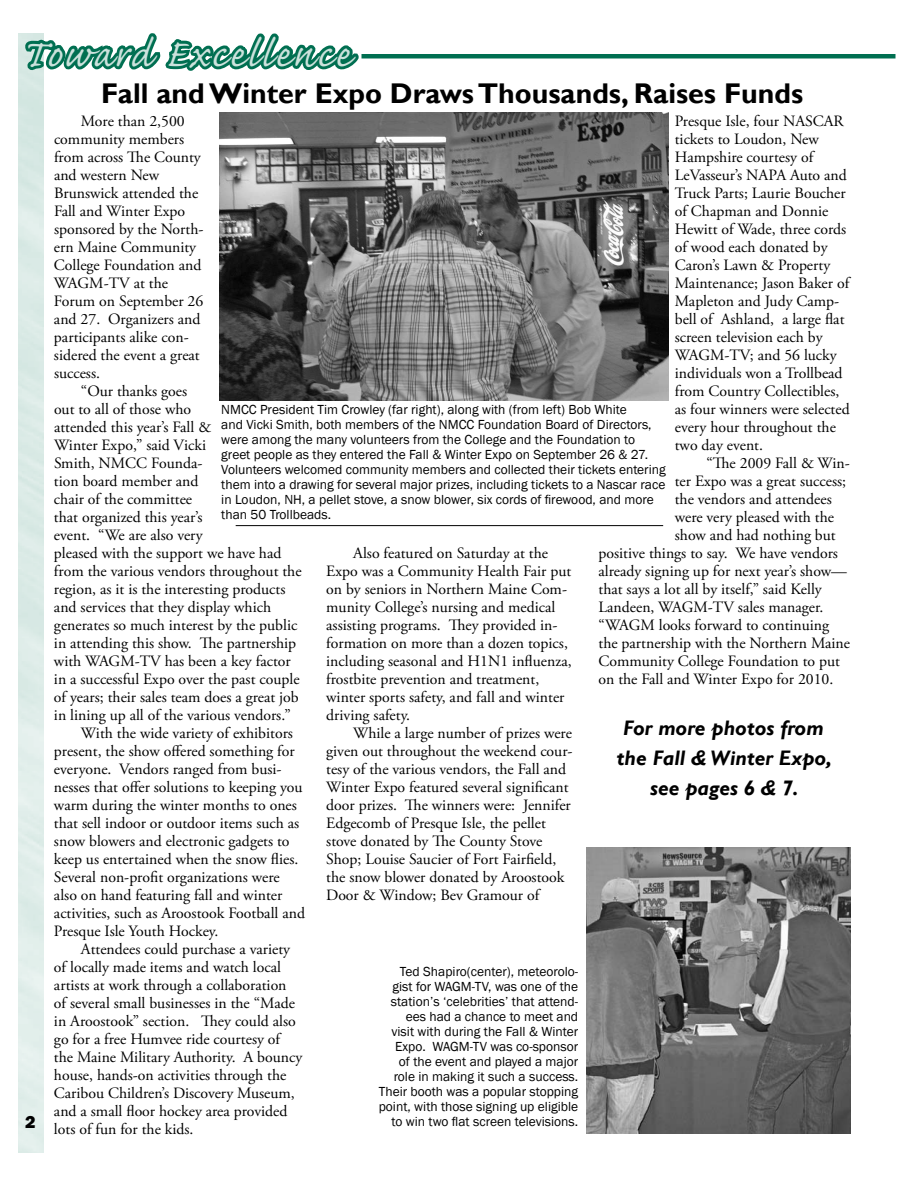
<style>
.page{position:relative;width:918px;height:1188px;background:#fff}
.page>*{position:absolute;margin:0;border:0;box-sizing:border-box;transform-origin:0 0}
.t1{font:49.5px "Caflisch Script Pro";letter-spacing:.05em;color:#cce2dc}
.t2{font:700 28.5px "Gill Sans";color:#000}
.t3{font:italic 700 21px/30px "Gill Sans";color:#000;text-align:center}
.t4{font:800 18px "Franklin Gothic";color:#000}
.t5{font:15.75px/18px "Adobe Garamond Pro";color:#000}
.t6{font:13.5px/15px "Franklin Gothic";color:#000}
</style>
<div class="page">
<hr style="left:362px;top:54px;width:534px;height:4px;background:#006f51">
<svg style="left:23px;top:33px;width:336px;height:43px"></svg>
<img style="left:586px;top:847px;width:264px;height:287px">
<img style="left:219px;top:112px;width:449px;height:289px">
<hr style="left:236px;top:525px;width:427px;height:1px;background:#000">
<h1 class="t1" style="left:21px;top:28px;width:330px">Toward Excellence</h1>
<p class="t4" style="left:25px;top:1110px;width:12px">2</p>
<h2 class="t2" style="left:101px;top:76px;width:704px">Fall and Winter Expo Draws Thousands, Raises Funds</h2>
<p class="t5" style="left:54px;top:113px;width:151px;text-indent:27px">More than 2,500 community members from across The County and western New<br>Brunswick attended the<br>Fall and Winter Expo sponsored by the North&shy;ern Maine Community<br>College Foundation and<br>WAGM-TV at the<br>Forum on September 26 and 27. Organizers and participants alike con&shy;sidered the event a great success.</p>
<p class="t5" style="left:81px;top:383px;width:108px">“Our thanks goes</p>
<p class="t5" style="left:54px;top:401px;width:139px">out to all of those who</p>
<p class="t5" style="left:54px;top:419px;width:159px">attended this year’s Fall &amp;</p>
<p class="t5" style="left:54px;top:437px;width:154px">Winter Expo,” said Vicki</p>
<p class="t5" style="left:54px;top:455px;width:150px">Smith, NMCC Founda-</p>
<p class="t5" style="left:54px;top:473px;width:146px">tion board member and</p>
<p class="t5" style="left:54px;top:491px;width:140px">chair of the committee</p>
<p class="t5" style="left:54px;top:509px;width:150px">that organized this year’s</p>
<p class="t5" style="left:54px;top:527px;width:150px">event. “We are also very</p>
<p class="t5" style="left:54px;top:545px;width:229px">pleased with the support we have had</p>
<p class="t5" style="left:54px;top:563px;width:249px">from the various vendors throughout the</p>
<p class="t5" style="left:54px;top:581px;width:233px">region, as it is the interesting products</p>
<p class="t5" style="left:54px;top:599px;width:219px">and services that they display which</p>
<p class="t5" style="left:54px;top:617px;width:245px">generates so much interest by the public</p>
<p class="t5" style="left:54px;top:635px;width:244px">in attending this show. The partnership</p>
<p class="t5" style="left:54px;top:653px;width:238px">with WAGM-TV has been a key factor</p>
<p class="t5" style="left:54px;top:671px;width:247px">in a successful Expo over the past couple</p>
<p class="t5" style="left:54px;top:689px;width:246px">of years; their sales team does a great job</p>
<p class="t5" style="left:54px;top:707px;width:238px">in lining up all of the various vendors.”</p>
<p class="t5" style="left:81px;top:725px;width:213px">With the wide variety of exhibitors</p>
<p class="t5" style="left:54px;top:743px;width:242px">present, the show offered something for</p>
<p class="t5" style="left:54px;top:761px;width:229px">everyone. Vendors ranged from busi-</p>
<p class="t5" style="left:54px;top:779px;width:250px">nesses that offer solutions to keeping you</p>
<p class="t5" style="left:54px;top:797px;width:244px">warm during the winter months to ones</p>
<p class="t5" style="left:54px;top:815px;width:247px">that sell indoor or outdoor items such as</p>
<p class="t5" style="left:54px;top:833px;width:237px">snow blowers and electronic gadgets to</p>
<p class="t5" style="left:54px;top:851px;width:246px">keep us entertained when the snow flies.</p>
<p class="t5" style="left:54px;top:869px;width:227px">Several non-profit organizations were</p>
<p class="t5" style="left:54px;top:887px;width:230px">also on hand featuring fall and winter</p>
<p class="t5" style="left:54px;top:905px;width:253px">activities, such as Aroostook Football and</p>
<p class="t5" style="left:54px;top:923px;width:166px">Presque Isle Youth Hockey.</p>
<p class="t5" style="left:81px;top:941px;width:211px">Attendees could purchase a variety</p>
<p class="t5" style="left:54px;top:959px;width:229px">of locally made items and watch local</p>
<p class="t5" style="left:54px;top:977px;width:234px">artists at work through a collaboration</p>
<p class="t5" style="left:54px;top:995px;width:242px">of several small businesses in the “Made</p>
<p class="t5" style="left:54px;top:1013px;width:243px">in Aroostook” section. They could also</p>
<p class="t5" style="left:54px;top:1031px;width:228px">go for a free Humvee ride courtesy of</p>
<p class="t5" style="left:54px;top:1049px;width:250px">the Maine Military Authority. A bouncy</p>
<p class="t5" style="left:54px;top:1067px;width:234px">house, hands-on activities through the</p>
<p class="t5" style="left:54px;top:1085px;width:242px">Caribou Children’s Discovery Museum,</p>
<p class="t5" style="left:54px;top:1103px;width:235px">and a small floor hockey area provided</p>
<p class="t5" style="left:54px;top:1121px;width:141px">lots of fun for the kids.</p>
<p class="t5" style="left:675px;top:113px;width:176px">Presque Isle, four NASCAR tickets to Loudon, New<br>Hampshire courtesy of<br>LeVasseur’s NAPA Auto and<br>Truck Parts; Laurie Boucher of Chapman and Donnie<br>Hewitt of Wade, three cords of wood each donated by<br>Caron’s Lawn &amp; Property<br>Maintenance; Jason Baker of<br>Mapleton and Judy Camp&shy;bell of Ashland, a large flat screen television each by<br>WAGM-TV; and 56 lucky individuals won a Trollbead from Country Collectibles, as four winners were selected every hour throughout the two day event.</p>
<p class="t5" style="left:707px;top:455px;width:145px">“The 2009 Fall &amp; Win-</p>
<p class="t5" style="left:675px;top:473px;width:173px">ter Expo was a great success;</p>
<p class="t5" style="left:675px;top:491px;width:158px">the vendors and attendees</p>
<p class="t5" style="left:675px;top:509px;width:161px">were very pleased with the</p>
<p class="t5" style="left:675px;top:527px;width:162px">show and had nothing but</p>
<p class="t5" style="left:599px;top:545px;width:241px">positive things to say. We have vendors</p>
<p class="t5" style="left:599px;top:563px;width:250px">already signing up for next year’s show—</p>
<p class="t5" style="left:599px;top:581px;width:225px">that says a lot all by itself,” said Kelly</p>
<p class="t5" style="left:599px;top:599px;width:226px">Landeen, WAGM-TV sales manager.</p>
<p class="t5" style="left:599px;top:617px;width:232px">“WAGM looks forward to continuing</p>
<p class="t5" style="left:599px;top:635px;width:253px">the partnership with the Northern Maine</p>
<p class="t5" style="left:599px;top:653px;width:243px">Community College Foundation to put</p>
<p class="t5" style="left:599px;top:671px;width:236px">on the Fall and Winter Expo for 2010.</p>
<p class="t6" style="left:221px;top:403px;width:446px">NMCC President Tim Crowley (far right), along with (from left) Bob White<br>and Vicki Smith, both members of the NMCC Foundation Board of Directors, were among the many volunteers from the College and the Foundation to greet people as they entered the Fall &amp; Winter Expo on September 26 &amp; 27.<br>Volunteers welcomed community members and collected their tickets entering them into a drawing for several major prizes, including tickets to a Nascar race in Loudon, NH, a pellet stove, a snow blower, six cords of firewood, and more than 50 Trollbeads.</p>
<p class="t5" style="left:326px;top:545px;width:247px;text-indent:27px">Also featured on Saturday at the Expo was a Community Health Fair put on by seniors in Northern Maine Com&shy;munity College’s nursing and medical assisting programs. They provided in&shy;formation on more than a dozen topics, including seasonal and H1N1 influenza, frostbite prevention and treatment, winter sports safety, and fall and winter driving safety.</p>
<p class="t5" style="left:326px;top:725px;width:248px;text-indent:27px">While a large number of prizes were given out throughout the weekend cour&shy;tesy of the various vendors, the Fall and Winter Expo featured several significant door prizes. The winners were: Jennifer Edgecomb of Presque Isle, the pellet stove donated by The County Stove Shop; Louise Saucier of Fort Fairfield, the snow blower donated by Aroostook Door &amp; Window; Bev Gramour of</p>
<h3 class="t3" style="left:617px;top:714px;width:216px">For more photos from the Fall &amp; Winter Expo, see pages 6 &amp; 7.</h3>
<p class="t6" style="left:379px;top:964px;width:201px;text-align:right">Ted Shapiro(center), meteorolo&shy;gist for WAGM-TV, was one of the station’s ‘celebrities’ that attend&shy;ees had a chance to meet and<br>visit with during the Fall &amp; Winter<br>Expo. WAGM-TV was co-sponsor<br>of the event and played a major role in making it such a success.<br>Their booth was a popular stopping point, with those signing up eligible to win two flat screen televisions.</p>
</div>
